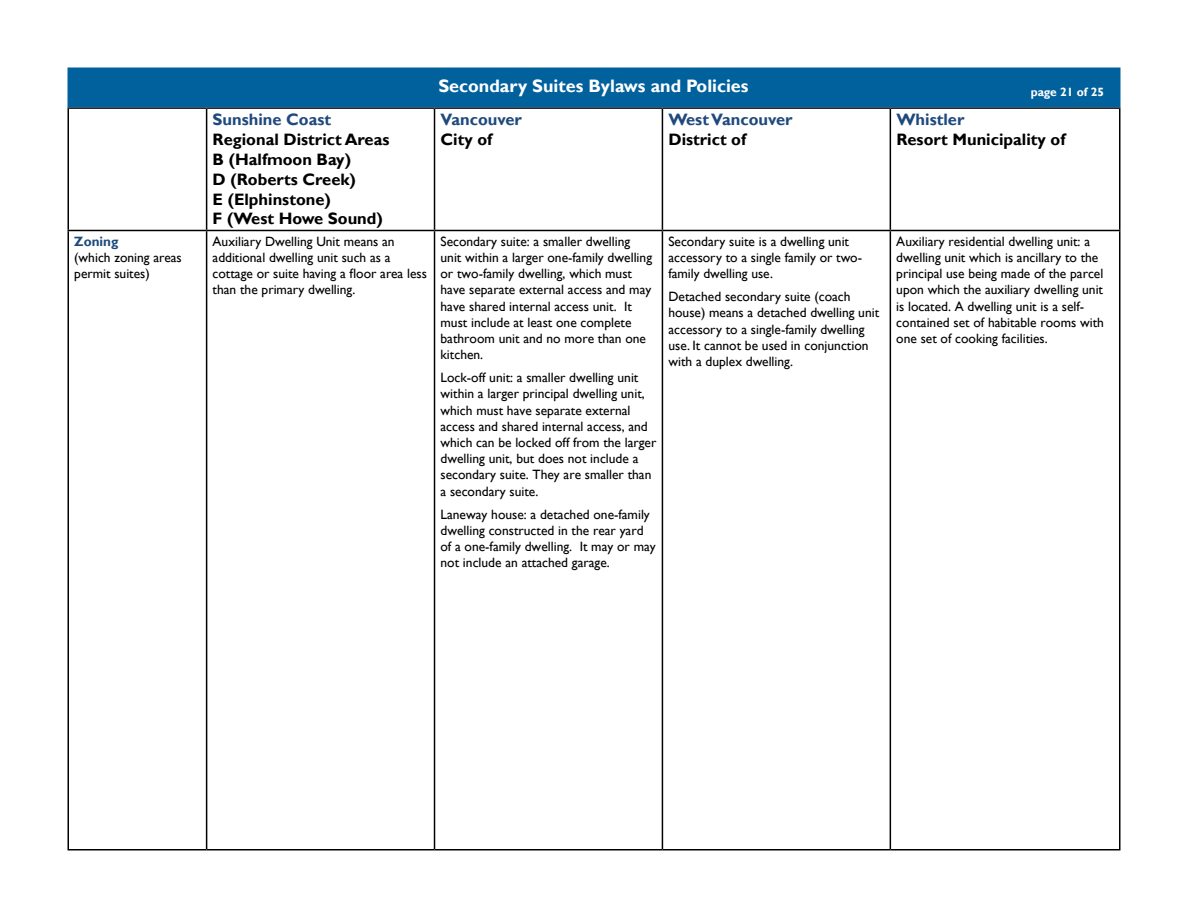
<style>
.page{position:relative;width:1188px;height:918px;background:#fff}
.page>*{position:absolute;margin:0;border:0;box-sizing:border-box;transform-origin:0 0}
.t1{font:700 18px "Gill Sans";color:#fff}
.t2{font:700 16.5px/19.8px "Gill Sans";color:#000}
.t3{font:700 16.5px "Gill Sans";color:#1f497d}
.t4{font:13.5px/16.2px "Gill Sans";color:#000}
.t5{font:700 13.5px "Gill Sans";color:#1f497d}
.t6{font:700 12px "Gill Sans";color:#fff}
</style>
<div class="page">
<hr style="left:68px;top:107px;width:139px;height:2px;background:#000">
<hr style="left:68px;top:109px;width:1px;height:121px;background:#000">
<hr style="left:207px;top:107px;width:228px;height:2px;background:#000">
<hr style="left:206px;top:109px;width:1px;height:121px;background:#000">
<hr style="left:435px;top:107px;width:227px;height:2px;background:#000">
<hr style="left:434px;top:109px;width:1px;height:121px;background:#000">
<hr style="left:662px;top:107px;width:228px;height:2px;background:#000">
<hr style="left:662px;top:109px;width:1px;height:121px;background:#000">
<hr style="left:890px;top:107px;width:230px;height:2px;background:#000">
<hr style="left:890px;top:109px;width:1px;height:121px;background:#000">
<hr style="left:1119px;top:109px;width:1px;height:121px;background:#000">
<hr style="left:68px;top:230px;width:139px;height:1px;background:#000">
<hr style="left:68px;top:231px;width:1px;height:618px;background:#000">
<hr style="left:207px;top:230px;width:228px;height:1px;background:#000">
<hr style="left:206px;top:231px;width:1px;height:618px;background:#000">
<hr style="left:435px;top:230px;width:227px;height:1px;background:#000">
<hr style="left:434px;top:231px;width:1px;height:618px;background:#000">
<hr style="left:662px;top:230px;width:228px;height:1px;background:#000">
<hr style="left:662px;top:231px;width:1px;height:618px;background:#000">
<hr style="left:890px;top:230px;width:230px;height:1px;background:#000">
<hr style="left:890px;top:231px;width:1px;height:618px;background:#000">
<hr style="left:1119px;top:231px;width:1px;height:618px;background:#000">
<hr style="left:68px;top:849px;width:139px;height:1px;background:#000">
<hr style="left:207px;top:849px;width:228px;height:1px;background:#000">
<hr style="left:435px;top:849px;width:227px;height:1px;background:#000">
<hr style="left:662px;top:849px;width:228px;height:1px;background:#000">
<hr style="left:890px;top:849px;width:230px;height:1px;background:#000">
<div style="left:68px;top:68px;width:1052px;height:39px;background:#00619d"></div>
<p class="t5" style="left:74px;top:233px;width:46px">Zoning</p>
<p class="t4" style="left:74px;top:250px;width:109px">(which zoning areas permit suites)</p>
<p class="t3" style="left:213px;top:110px;width:120px">Sunshine Coast</p>
<p class="t2" style="left:213px;top:130px;width:178px">Regional District Areas<br>B (Halfmoon Bay)<br>D (Roberts Creek)<br>E (Elphinstone)<br>F (West Howe Sound)</p>
<h1 class="t1" style="left:438px;top:75px;width:312px">Secondary Suites Bylaws and Policies</h1>
<p class="t6" style="left:1031px;top:84px;width:75px">page 21 of 25</p>
<p class="t3" style="left:441px;top:110px;width:83px">Vancouver</p>
<p class="t2" style="left:441px;top:130px;width:53px">City of</p>
<p class="t3" style="left:668px;top:110px;width:126px">West Vancouver</p>
<p class="t2" style="left:668px;top:130px;width:79px">District of</p>
<p class="t3" style="left:896px;top:110px;width:70px">Whistler</p>
<p class="t2" style="left:896px;top:130px;width:170px">Resort Municipality of</p>
<p class="t4" style="left:213px;top:233px;width:216px">Auxiliary Dwelling Unit means an additional dwelling unit such as a cottage or suite having a floor area less than the primary dwelling.</p>
<p class="t4" style="left:441px;top:233px;width:213px">Secondary suite: a smaller dwelling unit within a larger one-family dwelling or two-family dwelling, which must have separate external access and may have shared internal access unit. It must include at least one complete bathroom unit and no more than one kitchen.</p>
<p class="t4" style="left:441px;top:370px;width:217px">Lock-off unit: a smaller dwelling unit within a larger principal dwelling unit, which must have separate external access and shared internal access, and which can be locked off from the larger dwelling unit, but does not include a secondary suite. They are smaller than a secondary suite.</p>
<p class="t4" style="left:441px;top:506px;width:217px">Laneway house: a detached one-family dwelling constructed in the rear yard of a one-family dwelling. It may or may not include an attached garage.</p>
<p class="t4" style="left:668px;top:233px;width:195px">Secondary suite is a dwelling unit accessory to a single family or two&shy;family dwelling use.</p>
<p class="t4" style="left:668px;top:289px;width:212px">Detached secondary suite (coach house) means a detached dwelling unit accessory to a single-family dwelling use. It cannot be used in conjunction with a duplex dwelling.</p>
<p class="t4" style="left:896px;top:233px;width:209px">Auxiliary residential dwelling unit: a dwelling unit which is ancillary to the principal use being made of the parcel upon which the auxiliary dwelling unit is located. A dwelling unit is a self&shy;contained set of habitable rooms with one set of cooking facilities.</p>
</div>
